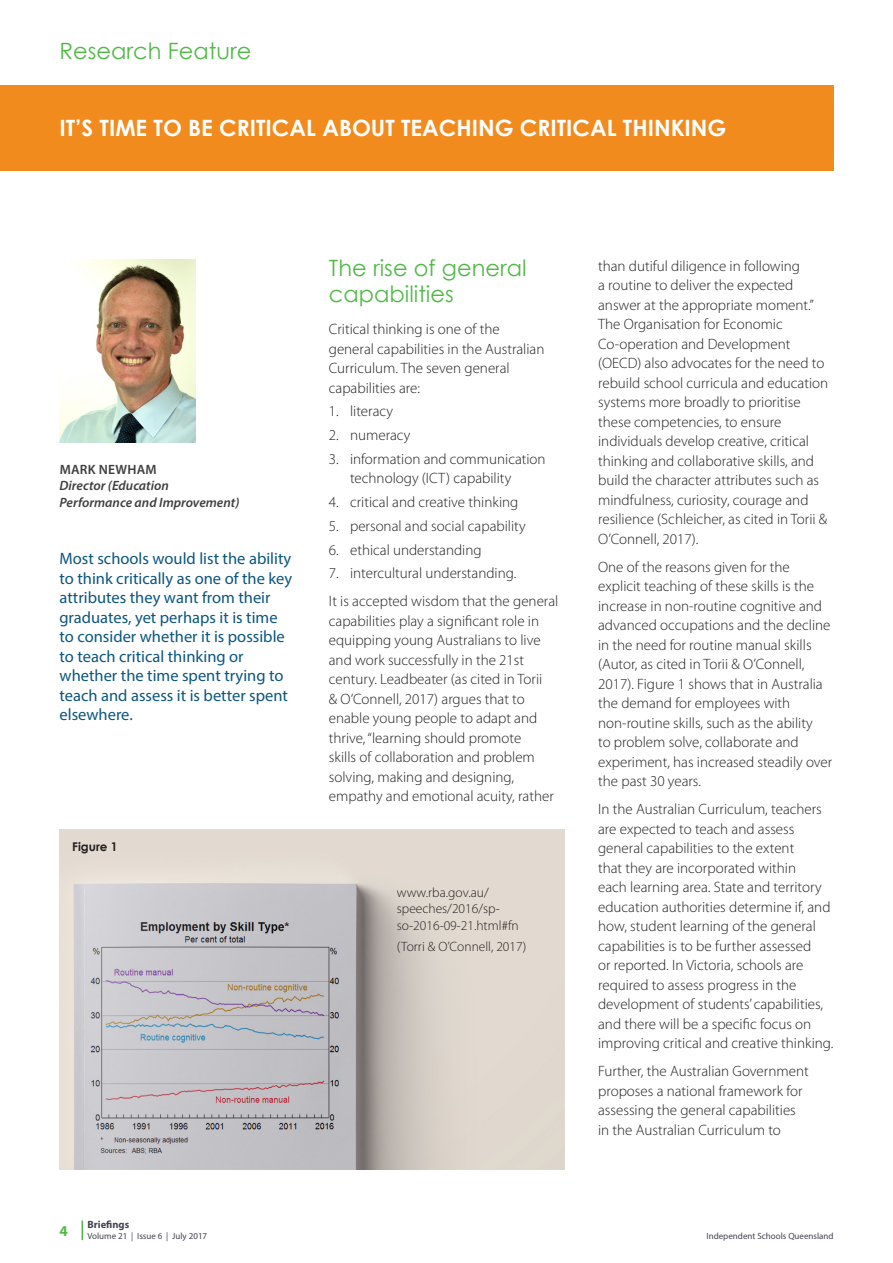
<style>
.page{position:relative;width:893px;height:1263px;background:#fff}
.page>*{position:absolute;margin:0;border:0;box-sizing:border-box;transform-origin:0 0}
.Research_Feature_Hea{font:700 22.5px "Century Gothic";color:#fff}
.Heading_2{font:22.5px/25.5px "Century Gothic";color:#51b948}
.Intro_para{font:16.5px/19.5px "Myriad Pro";color:#0c567f}
.Body_copy{font:300 15px/19.5px "Myriad Pro";color:#231f20}
.t1{font:700 15px "Myriad Pro";color:#51b948}
.Bibliography{font:300 13.5px/16.5px "Myriad Pro";color:#231f20}
.author_title{font:italic 600 13.5px/16.5px "Myriad Pro";color:#3e3e3f}
.AUTHOR{font:600 13.5px "Myriad Pro";letter-spacing:.02em;color:#3e3e3f}
.Chart_heading{font:700 12px "Century Gothic";color:#231f20}
.t2{font:700 10.5px "Myriad Pro";color:#424351}
.t3{font:9px "Myriad Pro";color:#424351}
</style>
<div class="page">
<svg style="left:82px;top:1220px;width:1px;height:20px"></svg>
<div style="left:0;top:85px;width:833px;height:85px;background:#f28b1d"></div>
<img style="left:60px;top:259px;width:136px;height:183px">
<img style="left:60px;top:830px;width:504px;height:339px">
<p class="Heading_2" style="left:60px;top:38px;width:193px">Research Feature</p>
<p class="Research_Feature_Hea" style="left:60px;top:111px;width:668px">IT’S TIME TO BE CRITICAL ABOUT TEACHING CRITICAL THINKING</p>
<p class="AUTHOR" style="left:60px;top:460px;width:99px">MARK NEWHAM</p>
<p class="author_title" style="left:60px;top:477px;width:181px">Director (Education<br>Performance and Improvement)</p>
<p class="Intro_para" style="left:60px;top:549px;width:234px">Most schools would list the ability to think critically as one of the key attributes they want from their graduates, yet perhaps it is time to consider whether it is possible to teach critical thinking or whether the time spent trying to teach and assess it is better spent elsewhere.</p>
<p class="Chart_heading" style="left:72px;top:837px;width:47px">Figure 1</p>
<p class="Heading_2" style="left:329px;top:255px;width:199px">The rise of general capabilities</p>
<p class="Body_copy" style="left:329px;top:319px;width:217px">Critical thinking is one of the general capabilities in the Australian<br>Curriculum. The seven general capabilities are:</p>
<p class="Body_copy" style="left:329px;top:401px;width:66px">1. literacy</p>
<p class="Body_copy" style="left:329px;top:425px;width:83px">2. numeracy</p>
<p class="Body_copy" style="left:350px;top:449px;width:197px;text-indent:-21px">3. information and communication technology (ICT) capability</p>
<p class="Body_copy" style="left:329px;top:492px;width:191px">4. critical and creative thinking</p>
<p class="Body_copy" style="left:329px;top:516px;width:198px">5. personal and social capability</p>
<p class="Body_copy" style="left:329px;top:540px;width:154px">6. ethical understanding</p>
<p class="Body_copy" style="left:329px;top:563px;width:189px">7. intercultural understanding.</p>
<p class="Body_copy" style="left:329px;top:591px;width:231px">It is accepted wisdom that the general capabilities play a significant role in equipping young Australians to live and work successfully in the 21st century. Leadbeater (as cited in Torii<br>&amp; O’Connell, 2017) argues that to enable young people to adapt and thrive, “learning should promote<br>skills of collaboration and problem solving, making and designing, empathy and emotional acuity, rather</p>
<p class="Bibliography" style="left:397px;top:884px;width:123px">www.rba.gov.au/ speeches/2016/sp&shy;so-2016-09-21.html#fn</p>
<p class="Bibliography" style="left:397px;top:938px;width:131px">(Torri &amp; O’Connell, 2017)</p>
<p class="Body_copy" style="left:598px;top:256px;width:232px">than dutiful diligence in following<br>a routine to deliver the expected answer at the appropriate moment.” The Organisation for Economic Co-operation and Development (OECD) also advocates for the need to rebuild school curricula and education systems more broadly to prioritise these competencies, to ensure individuals develop creative, critical thinking and collaborative skills, and build the character attributes such as mindfulness, curiosity, courage and resilience (Schleicher, as cited in Torii &amp; O’Connell, 2017).</p>
<p class="Body_copy" style="left:598px;top:557px;width:236px">One of the reasons given for the explicit teaching of these skills is the increase in non-routine cognitive and advanced occupations and the decline in the need for routine manual skills (Autor, as cited in Torii &amp; O’Connell, 2017). Figure 1 shows that in Australia the demand for employees with non-routine skills, such as the ability<br>to problem solve, collaborate and experiment, has increased steadily over the past 30 years.</p>
<p class="Body_copy" style="left:598px;top:799px;width:237px">In the Australian Curriculum, teachers are expected to teach and assess general capabilities to the extent<br>that they are incorporated within<br>each learning area. State and territory education authorities determine if, and how, student learning of the general capabilities is to be further assessed<br>or reported. In Victoria, schools are required to assess progress in the development of students’ capabilities, and there will be a specific focus on improving critical and creative thinking.</p>
<p class="Body_copy" style="left:598px;top:1061px;width:212px">Further, the Australian Government proposes a national framework for assessing the general capabilities in the Australian Curriculum to</p>
<p class="t1" style="left:60px;top:1221px;width:10px">4</p>
<p class="t2" style="left:87px;top:1218px;width:43px">Briefings</p>
<p class="t3" style="left:87px;top:1230px;width:121px">Volume 21 | Issue 6 | July 2017</p>
<p class="t3" style="left:706px;top:1230px;width:129px">Independent Schools Queensland</p>
</div>
